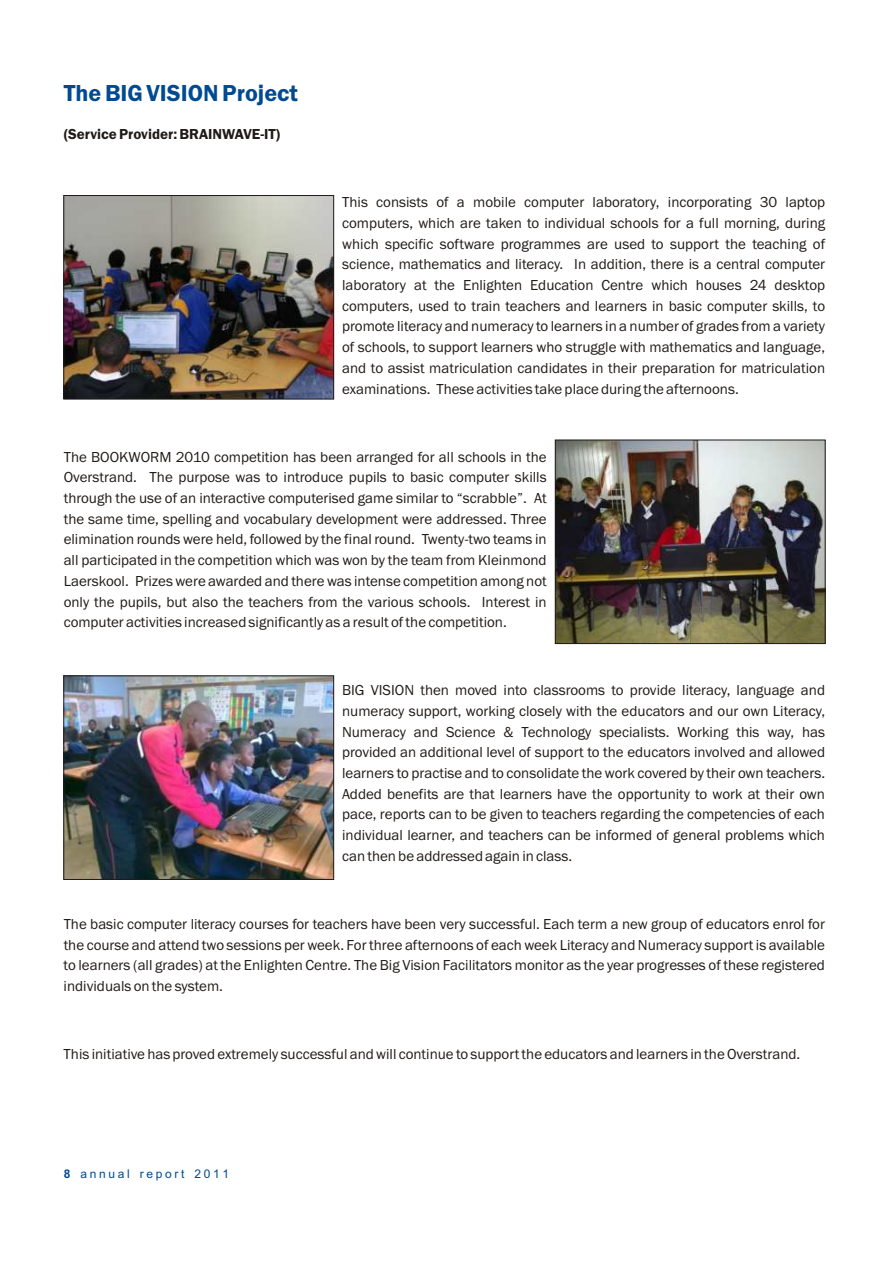
<style>
.page{position:relative;width:893px;height:1263px;background:#fff}
.page>*{position:absolute;margin:0;border:0;box-sizing:border-box;transform-origin:0 0}
.t1{font:600 24px "Franklin Gothic";color:#004a91}
.t2{font:15px/20.7px "Franklin Gothic";color:#1f1a17;text-align:justify}
.t3{font:600 15px "Franklin Gothic";color:#1f1a17}
.t4{font:12px "Arial";letter-spacing:.22em;color:#004a91}
.s1{font-weight:700}
</style>
<div class="page">
<img style="left:66px;top:197px;width:266px;height:200px">
<div style="left:64px;top:195px;width:270px;height:204px;border:1px solid #1f1a17"></div>
<img style="left:557px;top:442px;width:266px;height:200px">
<div style="left:555px;top:440px;width:270px;height:204px;border:1px solid #1f1a17"></div>
<img style="left:66px;top:678px;width:266px;height:200px">
<div style="left:64px;top:676px;width:270px;height:204px;border:1px solid #1f1a17"></div>
<h1 class="t1" style="left:64px;top:84px;width:236px">The BIG VISION Project</h1>
<p class="t3" style="left:64px;top:129px;width:218px">(Service Provider: BRAINWAVE-IT)</p>
<p class="t2" style="left:342px;top:193px;width:484px">This consists of a mobile computer laboratory, incorporating 30 laptop computers, which are taken to individual schools for a full morning, during which specific software programmes are used to support the teaching of science, mathematics and literacy. In addition, there is a central computer laboratory at the Enlighten Education Centre which houses 24 desktop computers, used to train teachers and learners in basic computer skills, to promote literacy and numeracy to learners in a number of grades from a variety of schools, to support learners who struggle with mathematics and language, and to assist matriculation candidates in their preparation for matriculation examinations. These activities take place during the afternoons.</p>
<p class="t2" style="left:64px;top:447px;width:484px">The BOOKWORM 2010 competition has been arranged for all schools in the Overstrand. The purpose was to introduce pupils to basic computer skills through the use of an interactive computerised game similar to “scrabble”. At the same time, spelling and vocabulary development were addressed. Three elimination rounds were held, followed by the final round. Twenty-two teams in all participated in the competition which was won by the team from Kleinmond Laerskool. Prizes were awarded and there was intense competition among not only the pupils, but also the teachers from the various schools. Interest in computer activities increased significantly as a result of the competition.</p>
<p class="t2" style="left:342px;top:681px;width:484px">BIG VISION then moved into classrooms to provide literacy, language and numeracy support, working closely with the educators and our own Literacy, Numeracy and Science &amp; Technology specialists. Working this way, has provided an additional level of support to the educators involved and allowed learners to practise and to consolidate the work covered by their own teachers.<br>Added benefits are that learners have the opportunity to work at their own pace, reports can to be given to teachers regarding the competencies of each individual learner, and teachers can be informed of general problems which can then be addressed again in class.</p>
<p class="t2" style="left:64px;top:915px;width:763px">The basic computer literacy courses for teachers have been very successful. Each term a new group of educators enrol for the course and attend two sessions per week. For three afternoons of each week Literacy and Numeracy support is available to learners (all grades) at the Enlighten Centre. The Big Vision Facilitators monitor as the year progresses of these registered individuals on the system.</p>
<p class="t2" style="left:64px;top:1045px;width:738px">This initiative has proved extremely successful and will continue to support the educators and learners in the Overstrand.</p>
<p class="t4" style="left:64px;top:1169px;width:167px"><span class="s1">8</span> annual report 2011</p>
</div>
